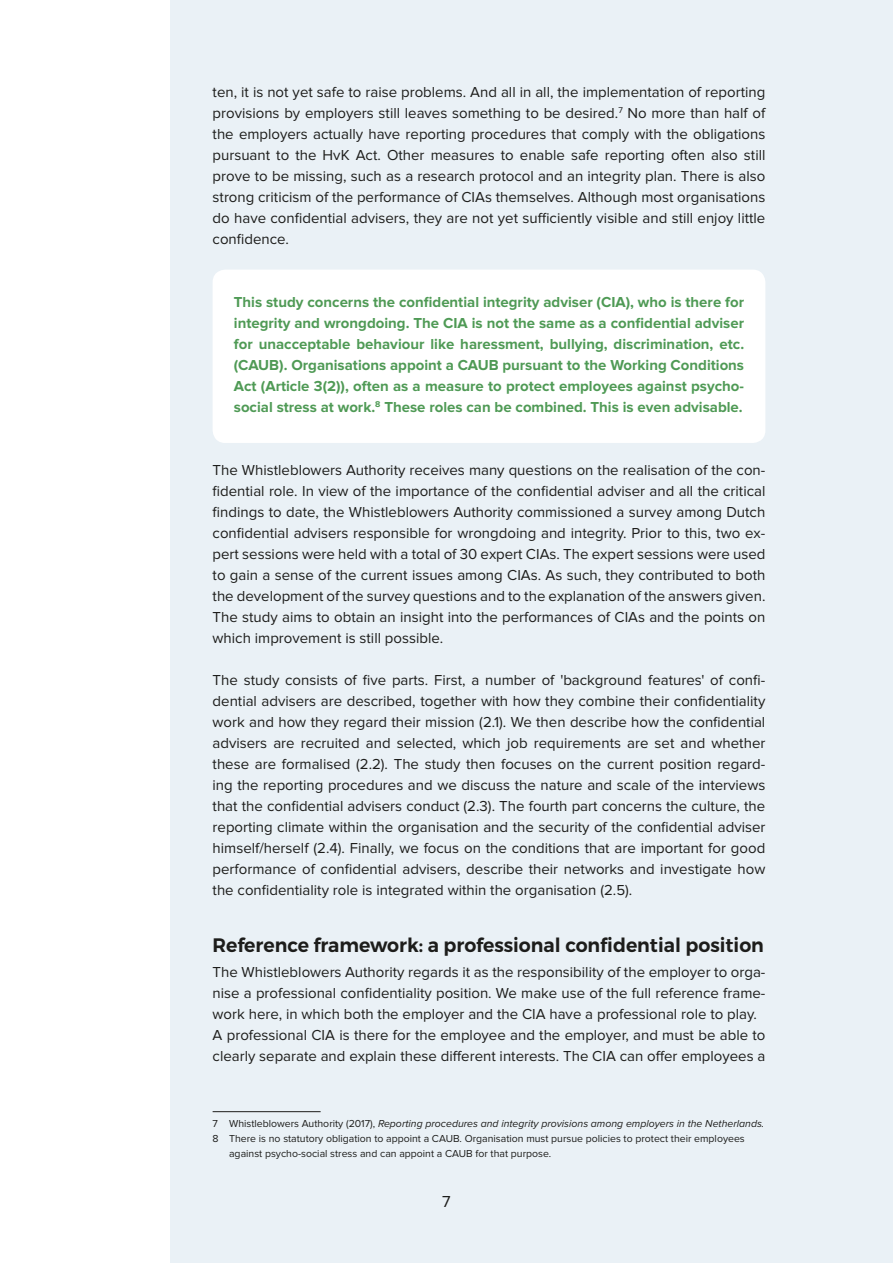
<style>
.page{position:relative;width:893px;height:1263px;background:#fff}
.page>*{position:absolute;margin:0;border:0;box-sizing:border-box;transform-origin:0 0}
.t1{font:600 19.5px "Montserrat";color:#1d1d1b}
.t2{font:16.5px "Proxima Nova";color:#1d1d1b}
.t3{font:15px/21px "Proxima Nova";color:#1d1d1b;text-align:justify}
.t4{font:700 15px/21px "Proxima Nova";color:#4f9a55;text-align:justify}
.t5{font:10.5px "Proxima Nova";color:#1d1d1b}
.t6{font:italic 10.5px "Proxima Nova";color:#1d1d1b}
.s1{font-style:normal}
</style>
<div class="page">
<div style="left:170px;top:0;width:723px;height:1263px;background:#eaf1f6"></div>
<div style="left:213px;top:270px;width:552px;height:173px;background:#fff;border-radius:13px"></div>
<hr style="left:213px;top:1111px;width:108px;height:1px;background:#1d1d1b">
<p class="t3" style="left:213px;top:82px;width:554px">ten, it is not yet safe to raise problems. And all in all, the implementation of reporting provisions by employers still leaves something to be desired.<sup>7</sup> No more than half of the employers actually have reporting procedures that comply with the obligations pursuant to the HvK Act. Other measures to enable safe reporting often also still prove to be missing, such as a research protocol and an integrity plan. There is also strong criticism of the performance of CIAs themselves. Although most organisations do have confidential advisers, they are not yet sufficiently visible and still enjoy little confidence.</p>
<p class="t4" style="left:234px;top:292px;width:512px">This study concerns the confidential integrity adviser (CIA), who is there for integrity and wrongdoing. The CIA is not the same as a confidential adviser for unacceptable behaviour like haressment, bullying, discrimination, etc. (CAUB). Organisations appoint a CAUB pursuant to the Working Conditions Act (Article 3(2)), often as a measure to protect employees against psycho&shy;social stress at work.<sup>8</sup> These roles can be combined. This is even advisable.</p>
<p class="t3" style="left:213px;top:460px;width:554px">The Whistleblowers Authority receives many questions on the realisation of the con&shy;fidential role. In view of the importance of the confidential adviser and all the critical findings to date, the Whistleblowers Authority commissioned a survey among Dutch confidential advisers responsible for wrongdoing and integrity. Prior to this, two ex&shy;pert sessions were held with a total of 30 expert CIAs. The expert sessions were used to gain a sense of the current issues among CIAs. As such, they contributed to both the development of the survey questions and to the explanation of the answers given.<br>The study aims to obtain an insight into the performances of CIAs and the points on which improvement is still possible.</p>
<p class="t3" style="left:213px;top:670px;width:554px">The study consists of five parts. First, a number of 'background features' of confi&shy;dential advisers are described, together with how they combine their confidentiality work and how they regard their mission (2.1). We then describe how the confidential advisers are recruited and selected, which job requirements are set and whether these are formalised (2.2). The study then focuses on the current position regard&shy;ing the reporting procedures and we discuss the nature and scale of the interviews that the confidential advisers conduct (2.3). The fourth part concerns the culture, the reporting climate within the organisation and the security of the confidential adviser himself/herself (2.4). Finally, we focus on the conditions that are important for good performance of confidential advisers, describe their networks and investigate how the confidentiality role is integrated within the organisation (2.5).</p>
<h1 class="t1" style="left:213px;top:933px;width:553px">Reference framework: a professional confidential position</h1>
<p class="t3" style="left:213px;top:962px;width:554px;text-align:left">The Whistleblowers Authority regards it as the responsibility of the employer to orga&shy;nise a professional confidentiality position. We make use of the full reference frame&shy;work here, in which both the employer and the CIA have a professional role to play.<br>A professional CIA is there for the employee and the employer, and must be able to clearly separate and explain these different interests. The CIA can offer employees a</p>
<p class="t6" style="left:213px;top:1117px;width:553px"><span class="s1">7 Whistleblowers Authority (2017),</span> Reporting procedures and integrity provisions among employers in the Netherlands.</p>
<p class="t5" style="left:213px;top:1132px;width:534px">8 There is no statutory obligation to appoint a CAUB. Organisation must pursue policies to protect their employees</p>
<p class="t5" style="left:229px;top:1147px;width:324px">against psycho-social stress and can appoint a CAUB for that purpose.</p>
<p class="t2" style="left:442px;top:1192px;width:10px">7</p>
</div>
